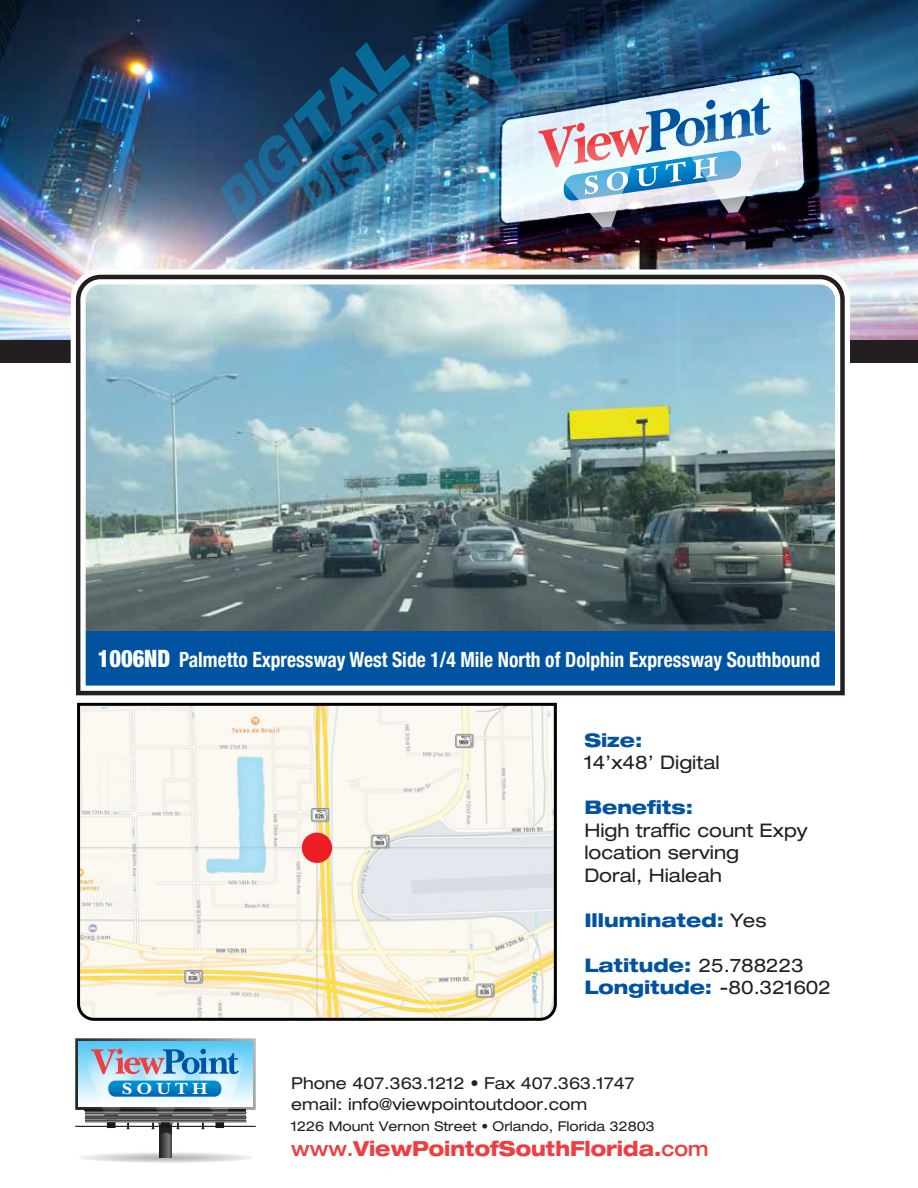
<style>
.page{position:relative;width:918px;height:1188px;background:#fff}
.page>*{position:absolute;margin:0;border:0;box-sizing:border-box;transform-origin:0 0}
.t1{font:700 condensed 21px "Helvetica Neue";color:#fff;scale:.93 1}
.t2{font:800 expanded 20.7px "Helvetica Neue";color:#ef3e42;scale:.91 1}
.t3{font:800 expanded 18.75px/22.5px "Helvetica Neue";color:#0053a0}
.t4{font:expanded 18.75px/22.5px "Helvetica Neue";color:#231f20}
.t5{font:700 16.8px "New Baskerville";letter-spacing:.22em;color:#fff;scale:1.12 1}
.t6{font:expanded 16.5px/21px "Helvetica Neue";color:#231f20}
.t7{font:expanded 13.5px "Helvetica Neue";color:#231f20}
.s1{font-weight:900;font-size:24px}
.s2{font-weight:400;color:#231f20}
.s3{font-weight:500}
</style>
<div class="page">
<img style="left:0;top:0;width:918px;height:340px">
<svg style="left:80px;top:1152px;width:172px;height:11px"></svg>
<svg style="left:159px;top:1135px;width:13px;height:22px"></svg>
<svg style="left:75px;top:1038px;width:181px;height:97px"></svg>
<img style="left:417px;top:5px;width:462px;height:335px">
<img style="left:220px;top:22px;width:300px;height:197px">
<div style="left:0;top:340px;width:918px;height:22px;background:#231f20"></div>
<svg style="left:77px;top:708px;width:480px;height:313px"></svg>
<div style="left:302px;top:833px;width:30px;height:30px;background:#ed1d24;border-radius:50%"></div>
<img style="left:63px;top:262px;width:795px;height:446px">
<svg style="left:74px;top:272px;width:773px;height:426px;background:#7697a4"></svg>
<svg style="left:539px;top:98px;width:248px;height:130px;background:#9dabbd"></svg>
<p class="t1" style="left:98px;top:642px;width:778px"><span class="s1">1006ND</span> Palmetto Expressway West Side 1/4 Mile North of Dolphin Expressway Southbound</p>
<p class="t5" style="left:122px;top:1079px;width:78px">SOUTH</p>
<p class="t3" style="left:584px;top:728px;width:60px">Size:</p>
<p class="t4" style="left:584px;top:751px;width:137px">14’x48’ Digital</p>
<p class="t3" style="left:584px;top:796px;width:110px">Benefits:</p>
<p class="t4" style="left:584px;top:819px;width:225px">High traffic count Expy location serving<br>Doral, Hialeah</p>
<p class="t3" style="left:584px;top:908px;width:184px">Illuminated: <span class="s2">Yes</span></p>
<p class="t3" style="left:584px;top:953px;width:248px">Latitude: <span class="s2">25.788223<br></span>Longitude: <span class="s2">-80.321602</span></p>
<p class="t6" style="left:291px;top:1072px;width:345px">Phone 407.363.1212 • Fax 407.363.1747 email: info@viewpointoutdoor.com</p>
<p class="t7" style="left:291px;top:1118px;width:365px">1226 Mount Vernon Street • Orlando, Florida 32803</p>
<p class="t2" style="left:291px;top:1135px;width:460px"><span class="s3">www.</span>ViewPointofSouthFlorida.<span class="s3">com</span></p>
</div>
